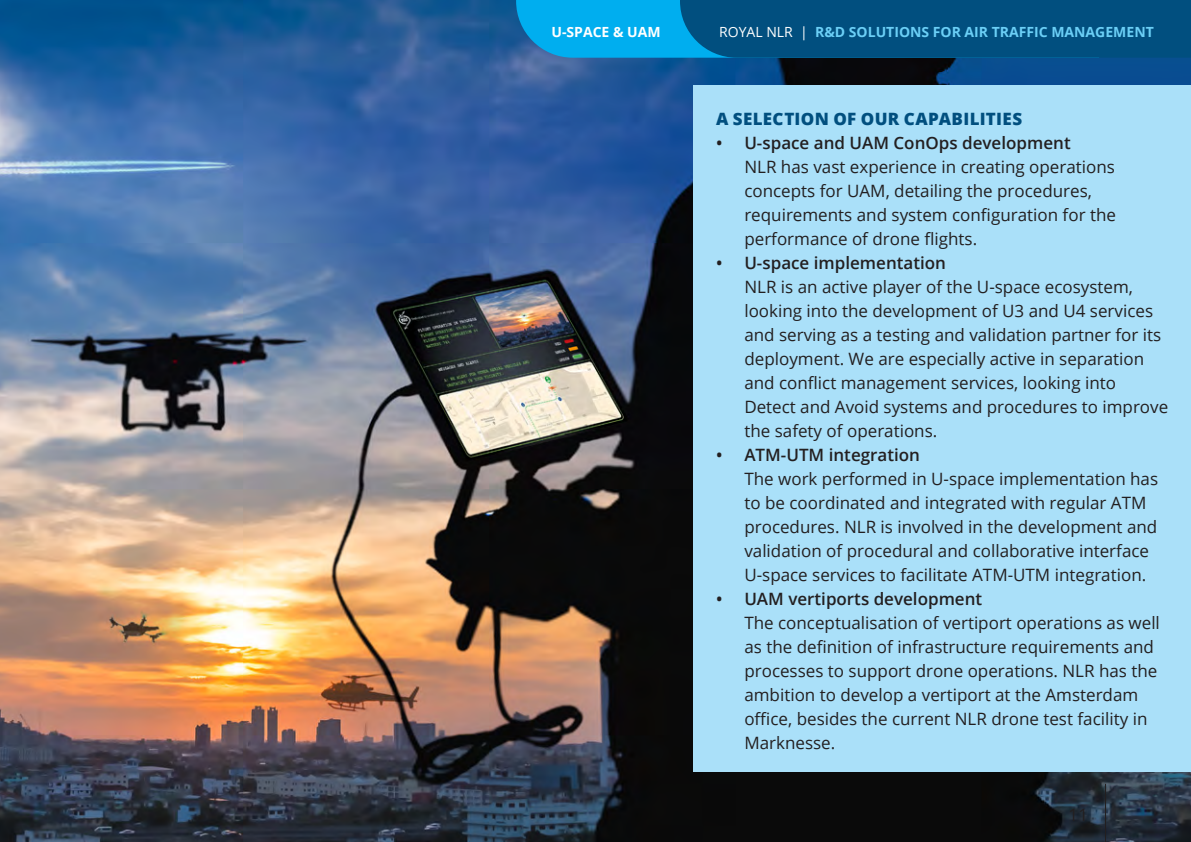
<style>
.page{position:relative;width:1191px;height:842px;background:#fff}
.page>*{position:absolute;margin:0;border:0;box-sizing:border-box;transform-origin:0 0}
.t1{font:17px/24px "Open Sans";color:#231f20}
.NLR_Tussenkopjes{font:800 17px "Open Sans";letter-spacing:.02em;color:#014f7f}
.t2{font:700 14px "Open Sans";color:#6bcff6}
.t3{font:700 14px "Open Sans";color:#fff}
.s1{font-weight:400;color:#fff}
.s2{font-weight:600}
</style>
<div class="page">
<img style="left:0;top:0;width:1191px;height:842px">
<div style="left:693px;top:85px;width:498px;height:686px;background:#aae0f9"></div>
<hr style="left:1105px;top:784px;width:1px;height:58px;background:#231f20">
<svg style="left:516px;top:0;width:675px;height:58px;background:#01669a"></svg>
<p class="t3" style="left:551px;top:22px;width:111px">U-SPACE &amp; UAM</p>
<p class="t2" style="left:719px;top:22px;width:436px"><span class="s1">ROYAL NLR |</span> R&amp;D SOLUTIONS FOR AIR TRAFFIC MANAGEMENT</p>
<p class="NLR_Tussenkopjes" style="left:716px;top:106px;width:308px">A SELECTION OF OUR CAPABILITIES</p>
<p class="t1" style="left:744px;top:130px;width:373px;text-indent:-28px"><span class="s2">• U-space and UAM ConOps development<br></span>NLR has vast experience in creating operations concepts for UAM, detailing the procedures, requirements and system configuration for the performance of drone flights.</p>
<p class="t1" style="left:744px;top:250px;width:425px;text-indent:-28px"><span class="s2">• U-space implementation<br></span>NLR is an active player of the U-space ecosystem, looking into the development of U3 and U4 services and serving as a testing and validation partner for its deployment. We are especially active in separation and conflict management services, looking into Detect and Avoid systems and procedures to improve the safety of operations.</p>
<p class="t1" style="left:744px;top:442px;width:415px;text-indent:-28px"><span class="s2">• ATM-UTM integration<br></span>The work performed in U-space implementation has to be coordinated and integrated with regular ATM procedures. NLR is involved in the development and validation of procedural and collaborative interface U-space services to facilitate ATM-UTM integration.</p>
<p class="t1" style="left:744px;top:586px;width:417px;text-indent:-28px"><span class="s2">• UAM vertiports development<br></span>The conceptualisation of vertiport operations as well as the definition of infrastructure requirements and processes to support drone operations. NLR has the ambition to develop a vertiport at the Amsterdam office, besides the current NLR drone test facility in Marknesse.</p>
<p class="t1" style="left:1068px;top:802px;width:21px">11</p>
</div>
